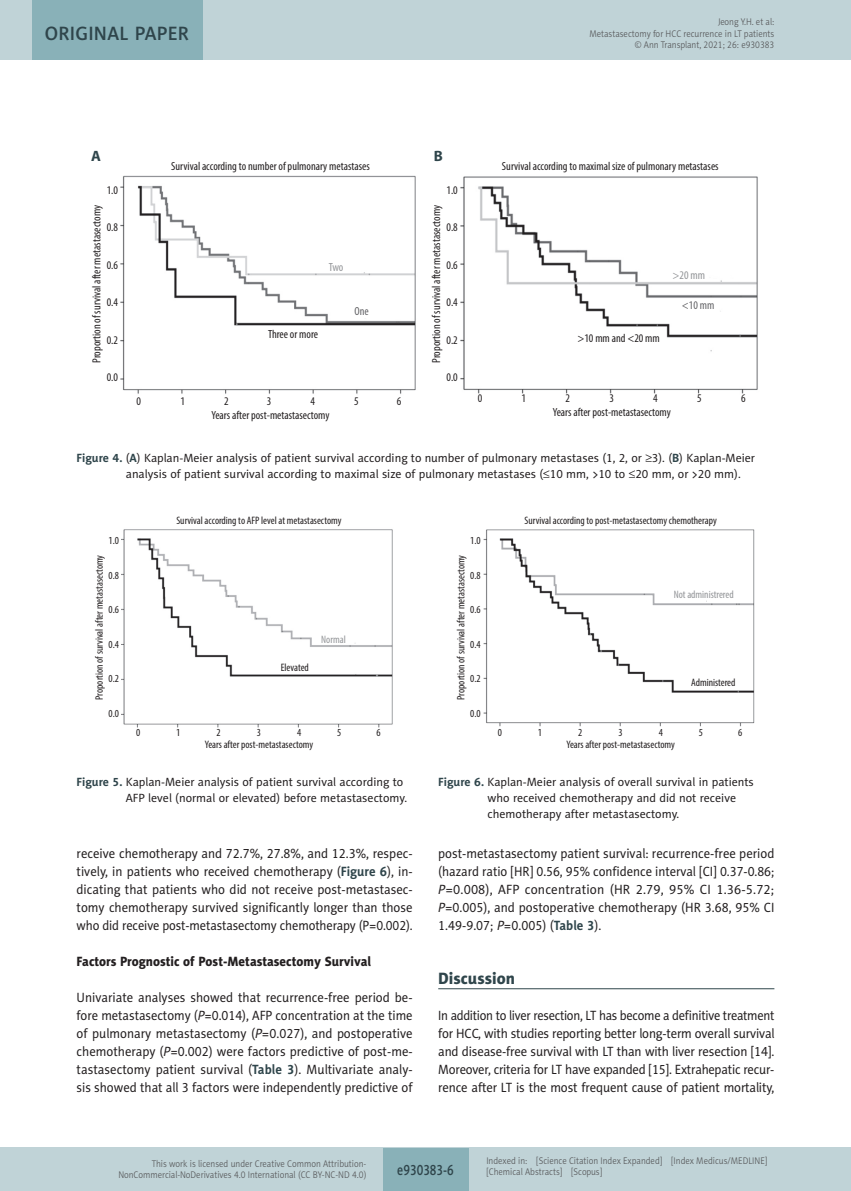
<style>
.page{position:relative;width:851px;height:1191px;background:#fff}
.page>*{position:absolute;margin:0;border:0;box-sizing:border-box;transform-origin:0 0}
.t1{font:19.5px "Naomi Sans EFN Medium";letter-spacing:.015em;color:#2f454b}
.AT_Headline_1{font:16.5px "Naomi Sans EFN Heavy";color:#2f454b}
.t2{font:15px "Naomi Sans EFN Medium";color:#2f454b;scale:.8 1}
.t3{font:700 15px "Myriad Pro";color:#2f454b}
.AT_Body{font:13.5px/18px "Naomi Sans EFN";letter-spacing:-.01em;color:#231f20;text-align:justify;scale:.95 1}
.AT_Body-2{font:13.5px/18px "Naomi Sans EFN";letter-spacing:-.01em;color:#231f20;text-align:justify;scale:.93 1}
.AT_Headline_2{font:13.5px "Naomi Sans EFN Heavy";color:#231f20;scale:.95 1}
.AT_Rycina_tytul{font:12px/15.8px "Naomi Sans EFN";color:#231f20}
.t4{font:condensed 11.7px "Myriad Pro";color:#231f20}
.t5{font:condensed 11.7px "Myriad Pro";letter-spacing:-.005em;color:#939598}
.t6{font:condensed 11.7px "Myriad Pro";color:#636366}
.t7{font:condensed 10.8px "Myriad Pro";color:#231f20}
.t8{font:condensed 10.8px "Myriad Pro";color:#939598}
.t9{font:9.75px/11.2px "Naomi Sans EFN Light";color:#57585a;text-align:right;scale:.9 1}
.s1{font-weight:700;color:#2f454b}
.s2{font-family:"Standard Sym L"}
.s3{font-style:italic}
</style>
<div class="page">
<hr style="left:438px;top:988px;width:336px;height:1px;background:#2f454b">
<img style="left:120px;top:175px;width:296px;height:219px">
<img style="left:460px;top:176px;width:298px;height:218px">
<img style="left:122px;top:529px;width:271px;height:199px">
<img style="left:483px;top:529px;width:272px;height:198px">
<div style="left:0;top:1148px;width:850px;height:43px;background:#c0d3d7"></div>
<div style="left:383px;top:1147px;width:85px;height:43px;background:#89b1b8"></div>
<div style="left:0;top:0;width:850px;height:60px;background:#c0d3d7"></div>
<hr style="left:850px;top:0;width:1px;height:60px;background:#c0d3d7">
<div style="left:32px;top:0;width:170px;height:60px;background:#89b1b8"></div>
<h1 class="t1" style="left:45px;top:22px;width:146px">ORIGINAL PAPER</h1>
<p class="t9" style="left:589px;top:16px;width:207px">Jeong Y.H. et al:<br>Metastasectomy for HCC recurrence in LT patients © Ann Transplant, 2021; 26: e930383</p>
<p class="t3" style="left:91px;top:147px;width:11px">A</p>
<p class="t3" style="left:433px;top:147px;width:11px">B</p>
<p class="t4" style="left:171px;top:159px;width:200px">Survival according to number of pulmonary metastases</p>
<p class="t4" style="left:107px;top:183px;width:13px">1.0</p>
<p class="t4" style="left:107px;top:220px;width:13px">0.8</p>
<p class="t4" style="left:107px;top:258px;width:13px">0.6</p>
<p class="t4" style="left:107px;top:295px;width:13px">0.4</p>
<p class="t4" style="left:107px;top:333px;width:13px">0.2</p>
<p class="t4" style="left:107px;top:370px;width:13px">0.0</p>
<p class="t4" style="left:89px;top:363px;width:159px;rotate:-90deg">Proportion of survival after metastasectomy</p>
<p class="t5" style="left:329px;top:260px;width:16px">Two</p>
<p class="t4" style="left:268px;top:327px;width:51px">Three or more</p>
<p class="t6" style="left:354px;top:303px;width:16px">One</p>
<p class="t4" style="left:137px;top:394px;width:6px">0</p>
<p class="t4" style="left:180px;top:394px;width:6px">1</p>
<p class="t4" style="left:224px;top:394px;width:6px">2</p>
<p class="t4" style="left:397px;top:394px;width:6px">6</p>
<p class="t4" style="left:267px;top:394px;width:6px">3</p>
<p class="t4" style="left:310px;top:394px;width:6px">4</p>
<p class="t4" style="left:354px;top:394px;width:6px">5</p>
<p class="t4" style="left:211px;top:408px;width:119px">Years after post-metastasectomy</p>
<p class="t4" style="left:446px;top:183px;width:13px">1.0</p>
<p class="t4" style="left:446px;top:220px;width:13px">0.8</p>
<p class="t4" style="left:446px;top:258px;width:13px">0.6</p>
<p class="t4" style="left:446px;top:295px;width:13px">0.4</p>
<p class="t4" style="left:446px;top:333px;width:13px">0.2</p>
<p class="t4" style="left:446px;top:370px;width:13px">0.0</p>
<p class="t4" style="left:429px;top:363px;width:159px;rotate:-90deg">Proportion of survival after metastasectomy</p>
<p class="t4" style="left:502px;top:159px;width:218px">Survival according to maximal size of pulmonary metastases</p>
<p class="t5" style="left:672px;top:268px;width:34px">&gt;20 mm</p>
<p class="t4" style="left:577px;top:331px;width:84px">&gt;10 mm and &lt;20 mm</p>
<p class="t6" style="left:681px;top:298px;width:34px">&lt;10 mm</p>
<p class="t4" style="left:478px;top:391px;width:6px">0</p>
<p class="t4" style="left:521px;top:391px;width:6px">1</p>
<p class="t4" style="left:565px;top:391px;width:6px">2</p>
<p class="t4" style="left:609px;top:391px;width:6px">3</p>
<p class="t4" style="left:653px;top:391px;width:6px">4</p>
<p class="t4" style="left:697px;top:391px;width:6px">5</p>
<p class="t4" style="left:741px;top:391px;width:6px">6</p>
<p class="t4" style="left:552px;top:405px;width:119px">Years after post-metastasectomy</p>
<p class="AT_Rycina_tytul" style="left:126px;top:450px;width:630px;text-indent:-49px"><span class="s1">Figure 4.</span> (<span class="s1">A</span>) Kaplan-Meier analysis of patient survival according to number of pulmonary metastases (1, 2, or <span class="s2">³</span>3). (<span class="s1">B</span>) Kaplan-Meier analysis of patient survival according to maximal size of pulmonary metastases (<span class="s2">£</span>10 mm, &gt;10 to <span class="s2">£</span>20 mm, or &gt;20 mm).</p>
<p class="t7" style="left:176px;top:514px;width:167px">Survival according to AFP level at metastasectomy</p>
<p class="t7" style="left:524px;top:514px;width:194px">Survival according to post-metastasectomy chemotherapy</p>
<p class="t7" style="left:108px;top:534px;width:12px">1.0</p>
<p class="t7" style="left:108px;top:569px;width:12px">0.8</p>
<p class="t7" style="left:108px;top:603px;width:12px">0.6</p>
<p class="t7" style="left:108px;top:637px;width:12px">0.4</p>
<p class="t7" style="left:108px;top:672px;width:12px">0.2</p>
<p class="t7" style="left:108px;top:706px;width:12px">0.0</p>
<p class="t7" style="left:93px;top:700px;width:147px;rotate:-90deg">Proportion of survival after metastasectomy</p>
<p class="t7" style="left:281px;top:661px;width:30px">Elevated</p>
<p class="t8" style="left:321px;top:633px;width:26px">Normal</p>
<p class="t7" style="left:470px;top:534px;width:12px">1.0</p>
<p class="t7" style="left:470px;top:569px;width:12px">0.8</p>
<p class="t7" style="left:470px;top:603px;width:12px">0.6</p>
<p class="t7" style="left:470px;top:637px;width:12px">0.4</p>
<p class="t7" style="left:470px;top:672px;width:12px">0.2</p>
<p class="t7" style="left:470px;top:706px;width:12px">0.0</p>
<p class="t7" style="left:454px;top:700px;width:147px;rotate:-90deg">Proportion of survival after metastasectomy</p>
<p class="t8" style="left:673px;top:588px;width:61px">Not administrered</p>
<p class="t7" style="left:691px;top:675px;width:46px">Administered</p>
<p class="t7" style="left:136px;top:726px;width:6px">0</p>
<p class="t7" style="left:176px;top:726px;width:6px">1</p>
<p class="t7" style="left:216px;top:726px;width:6px">2</p>
<p class="t7" style="left:376px;top:726px;width:6px">6</p>
<p class="t7" style="left:257px;top:726px;width:6px">3</p>
<p class="t7" style="left:297px;top:726px;width:6px">4</p>
<p class="t7" style="left:337px;top:726px;width:6px">5</p>
<p class="t7" style="left:497px;top:726px;width:6px">0</p>
<p class="t7" style="left:537px;top:726px;width:6px">1</p>
<p class="t7" style="left:578px;top:726px;width:6px">2</p>
<p class="t7" style="left:738px;top:726px;width:6px">6</p>
<p class="t7" style="left:618px;top:726px;width:6px">3</p>
<p class="t7" style="left:658px;top:726px;width:6px">4</p>
<p class="t7" style="left:698px;top:726px;width:6px">5</p>
<p class="t7" style="left:205px;top:738px;width:110px">Years after post-metastasectomy</p>
<p class="t7" style="left:566px;top:738px;width:110px">Years after post-metastasectomy</p>
<p class="AT_Rycina_tytul" style="left:126px;top:774px;width:283px;text-indent:-49px"><span class="s1">Figure 5.</span> Kaplan-Meier analysis of patient survival according to<br>AFP level (normal or elevated) before metastasectomy.</p>
<p class="AT_Rycina_tytul" style="left:487px;top:774px;width:268px;text-indent:-49px"><span class="s1">Figure 6.</span> Kaplan-Meier analysis of overall survival in patients who received chemotherapy and did not receive chemotherapy after metastasectomy.</p>
<p class="AT_Body" style="left:77px;top:844px;width:355px">receive chemotherapy and 72.7%, 27.8%, and 12.3%, respec&shy;tively, in patients who received chemotherapy (<span class="s1">Figure 6</span>), in&shy;dicating that patients who did not receive post-metastasec&shy;tomy chemotherapy survived significantly longer than those who did receive post-metastasectomy chemotherapy (P=0.002).</p>
<p class="AT_Headline_2" style="left:77px;top:953px;width:311px">Factors Prognostic of Post-Metastasectomy Survival</p>
<p class="AT_Body" style="left:77px;top:988px;width:355px">Univariate analyses showed that recurrence-free period be&shy;fore metastasectomy (<span class="s3">P</span>=0.014), AFP concentration at the time of pulmonary metastasectomy (<span class="s3">P</span>=0.027), and postoperative chemotherapy (<span class="s3">P</span>=0.002) were factors predictive of post-me&shy;tastasectomy patient survival (<span class="s1">Table 3</span>). Multivariate analy&shy;sis showed that all 3 factors were independently predictive of</p>
<p class="AT_Body" style="left:438px;top:844px;width:355px">post-metastasectomy patient survival: recurrence-free period (hazard ratio [HR] 0.56, 95% confidence interval [CI] 0.37-0.86; <span class="s3">P</span>=0.008), AFP concentration (HR 2.79, 95% CI 1.36-5.72; <span class="s3">P</span>=0.005), and postoperative chemotherapy (HR 3.68, 95% CI 1.49-9.07; <span class="s3">P</span>=0.005) (<span class="s1">Table 3</span>).</p>
<p class="AT_Headline_1" style="left:438px;top:968px;width:78px">Discussion</p>
<p class="AT_Body-2" style="left:438px;top:1006px;width:363px">In addition to liver resection, LT has become a definitive treatment for HCC, with studies reporting better long-term overall survival and disease-free survival with LT than with liver resection [14].<br>Moreover, criteria for LT have expanded [15]. Extrahepatic recur&shy;rence after LT is the most frequent cause of patient mortality,</p>
<p class="t9" style="left:118px;top:1158px;width:277px">This work is licensed under Creative Common Attribution-<br>NonCommercial-NoDerivatives 4.0 International (CC BY-NC-ND 4.0)</p>
<p class="t2" style="left:397px;top:1160px;width:72px">e930383-6</p>
<p class="t9" style="left:486px;top:1155px;width:313px;text-align:left">Indexed in: [Science Citation Index Expanded] [Index Medicus/MEDLINE] [Chemical Abstracts] [Scopus]</p>
</div>
